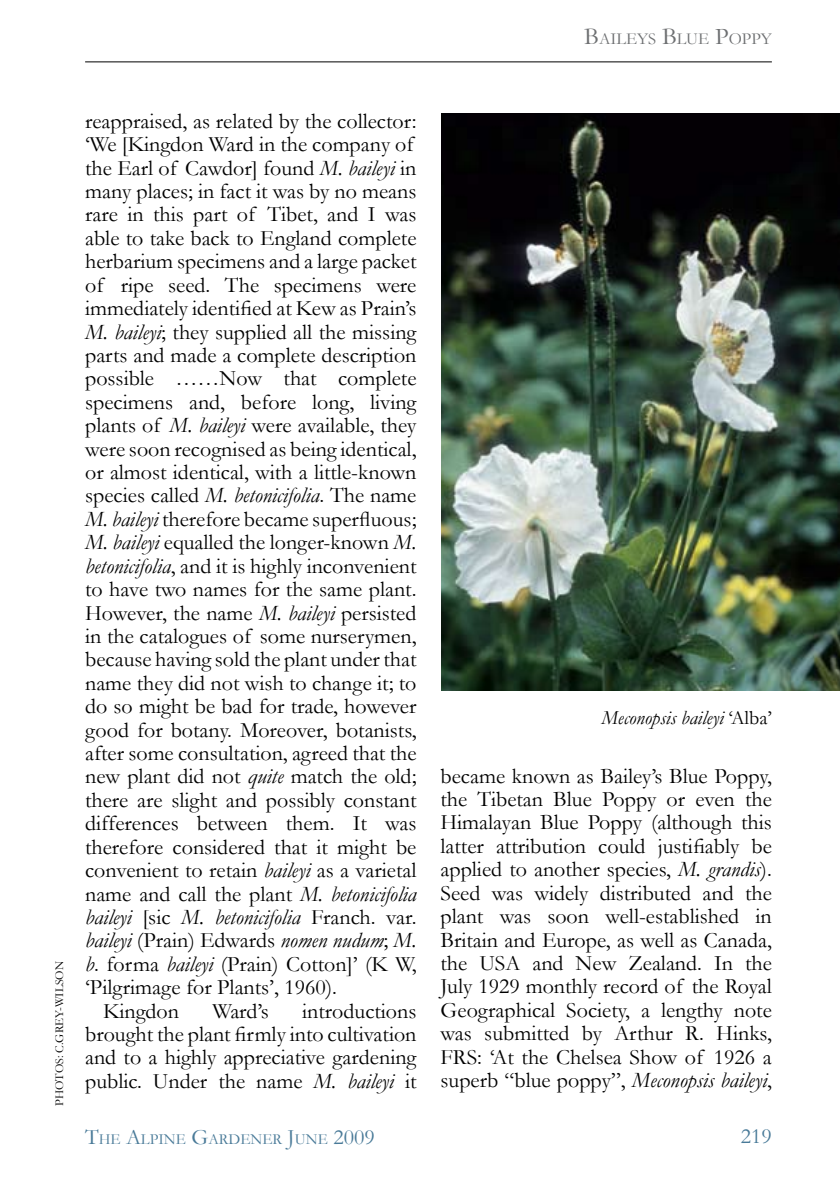
<style>
.page{position:relative;width:840px;height:1191px;background:#fff}
.page>*{position:absolute;margin:0;border:0;box-sizing:border-box;transform-origin:0 0}
.t1{font:22px/23.4px "Garamond";color:#000;text-align:justify}
.t2{font:italic 22px "Garamond";color:#000}
.t3{font:22px "Garamond";color:#497a98}
.t4{font:italic 20px "Garamond";color:#000}
.t5{font:16.8px "Garamond";color:#6d6f71}
.t6{font:15.4px "Garamond";color:#497a98}
.t7{font:12px "Garamond";color:#000}
.s1{font-size:24px}
.s2{font-style:italic}
.s3{font-style:normal}
.s4{font-size:22px}
</style>
<div class="page">
<hr style="left:85px;top:61px;width:686px;height:1px;background:#000">
<img style="left:441px;top:113px;width:398px;height:578px">
<p class="t5" style="left:584px;top:29px;width:189px"><span class="s1">B</span>AILEYS <span class="s1">B</span>LUE <span class="s1">P</span>OPPY</p>
<p class="t7" style="left:52px;top:1106px;width:146px;rotate:-90deg">PHOTOs: C.GREY-WILSON</p>
<p class="t1" style="left:85px;top:109px;width:333px">reappraised, as related by the collector:</p>
<p class="t1" style="left:85px;top:132px;width:330px">‘We [Kingdon Ward in the company of</p>
<p class="t1" style="left:85px;top:156px;width:332px">the Earl of Cawdor] found <span class="s2">M. baileyi</span> in</p>
<p class="t1" style="left:85px;top:179px;width:332px">many places; in fact it was by no means</p>
<p class="t1" style="left:85px;top:203px;width:332px">rare in this part of Tibet, and I was</p>
<p class="t1" style="left:85px;top:226px;width:333px">able to take back to England complete</p>
<p class="t1" style="left:85px;top:249px;width:333px">herbarium specimens and a large packet</p>
<p class="t1" style="left:85px;top:273px;width:332px">of ripe seed. The specimens were</p>
<p class="t1" style="left:85px;top:296px;width:332px">immediately identified at Kew as Prain’s</p>
<p class="t1" style="left:85px;top:320px;width:332px"><span class="s2">M. baileyi</span>; they supplied all the missing</p>
<p class="t1" style="left:85px;top:343px;width:332px">parts and made a complete description</p>
<p class="t1" style="left:85px;top:366px;width:333px">possible ……Now that complete</p>
<p class="t1" style="left:85px;top:390px;width:332px">specimens and, before long, living</p>
<p class="t1" style="left:85px;top:413px;width:332px">plants of <span class="s2">M. baileyi</span> were available, they</p>
<p class="t1" style="left:85px;top:437px;width:333px">were soon recognised as being identical,</p>
<p class="t1" style="left:85px;top:460px;width:332px">or almost identical, with a little-known</p>
<p class="t1" style="left:85px;top:483px;width:332px">species called <span class="s2">M. betonicifolia</span>. The name</p>
<p class="t1" style="left:85px;top:507px;width:333px"><span class="s2">M. baileyi</span> therefore became superfluous;</p>
<p class="t1" style="left:85px;top:530px;width:333px"><span class="s2">M. baileyi</span> equalled the longer-known <span class="s2">M.</span></p>
<p class="t1" style="left:85px;top:554px;width:333px"><span class="s2">betonicifolia</span>, and it is highly inconvenient</p>
<p class="t1" style="left:85px;top:577px;width:332px">to have two names for the same plant.</p>
<p class="t1" style="left:85px;top:600px;width:333px">However, the name <span class="s2">M. baileyi</span> persisted</p>
<p class="t1" style="left:85px;top:624px;width:333px">in the catalogues of some nurserymen,</p>
<p class="t1" style="left:85px;top:647px;width:332px">because having sold the plant under that</p>
<p class="t1" style="left:85px;top:671px;width:333px">name they did not wish to change it; to</p>
<p class="t1" style="left:85px;top:694px;width:332px">do so might be bad for trade, however</p>
<p class="t1" style="left:85px;top:718px;width:333px">good for botany. Moreover, botanists,</p>
<p class="t1" style="left:85px;top:741px;width:333px">after some consultation, agreed that the</p>
<p class="t1" style="left:85px;top:764px;width:332px">new plant did not <span class="s2">quite</span> match the old;</p>
<p class="t1" style="left:85px;top:788px;width:332px">there are slight and possibly constant</p>
<p class="t1" style="left:85px;top:811px;width:332px">differences between them. It was</p>
<p class="t1" style="left:85px;top:835px;width:332px">therefore considered that it might be</p>
<p class="t1" style="left:85px;top:858px;width:332px">convenient to retain <span class="s2">baileyi</span> as a varietal</p>
<p class="t1" style="left:85px;top:881px;width:332px">name and call the plant <span class="s2">M. betonicifolia</span></p>
<p class="t2" style="left:85px;top:904px;width:332px">baileyi <span class="s3">[sic</span> M. betonicifolia <span class="s3">Franch. var.</span></p>
<p class="t2" style="left:85px;top:927px;width:333px">baileyi <span class="s3">(Prain) Edwards</span> nomen nudum<span class="s3">;</span> M.</p>
<p class="t1" style="left:85px;top:952px;width:332px"><span class="s2">b</span>. forma <span class="s2">baileyi</span> (Prain) Cotton]’ (K W,</p>
<p class="t1" style="left:85px;top:975px;width:253px">‘Pilgrimage for Plants’, 1960).</p>
<p class="t1" style="left:103px;top:998px;width:77px">Kingdon</p>
<p class="t1" style="left:212px;top:998px;width:58px">Ward’s</p>
<p class="t1" style="left:85px;top:998px;width:333px;text-indent:217px">introductions brought the plant firmly into cultivation and to a highly appreciative gardening public. Under the name <span class="s2">M. baileyi</span> it</p>
<p class="t4" style="left:601px;top:705px;width:172px">Meconopsis baileyi <span class="s3">‘Alba’</span></p>
<p class="t1" style="left:440px;top:763px;width:333px">became known as Bailey’s Blue Poppy, the Tibetan Blue Poppy or even the Himalayan Blue Poppy (although this latter attribution could justifiably be applied to another species, <span class="s2">M. grandis</span>).<br>Seed was widely distributed and the plant was soon well-established in Britain and Europe, as well as Canada, the USA and New Zealand. In the July 1929 monthly record of the Royal Geographical Society, a lengthy note was submitted by Arthur R. Hinks, FRS: ‘At the Chelsea Show of 1926 a superb “blue poppy”, <span class="s2">Meconopsis baileyi</span>,</p>
<p class="t6" style="left:85px;top:1129px;width:291px"><span class="s4">T</span>HE <span class="s4">A</span>LPINE <span class="s4">G</span>ARDENER <span class="s4">J</span>UNE <span class="s4">2009</span></p>
<p class="t3" style="left:740px;top:1122px;width:32px">219</p>
</div>
